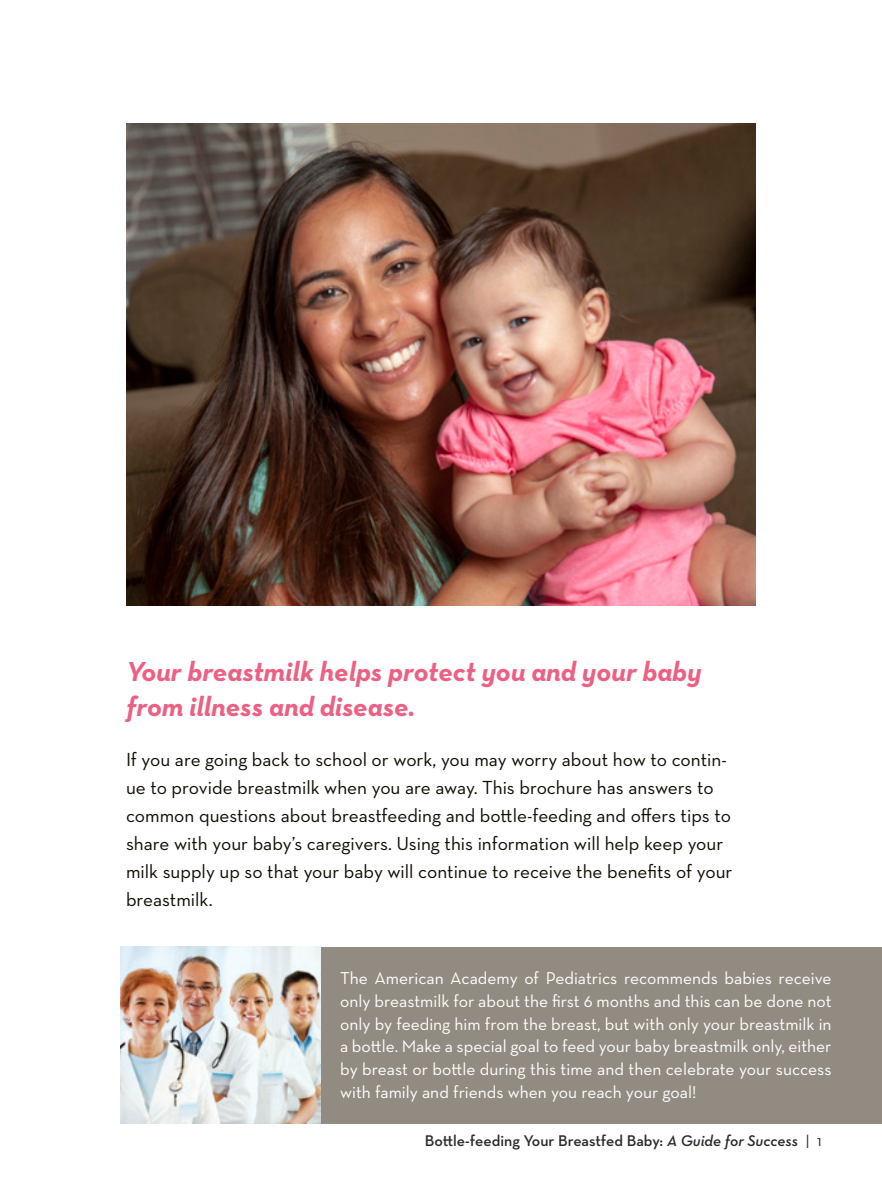
<style>
.page{position:relative;width:882px;height:1197px;background:#fff}
.page>*{position:absolute;margin:0;border:0;box-sizing:border-box;transform-origin:0 0}
.t1{font:italic 700 28px/35px "Neutraface Text";color:#ec6183}
.t2{font:19.25px/28px "Neutraface Text";color:#0f0b00}
.t3{font:17.5px/22.8px "Neutraface Text";color:#fff;text-align:justify}
.t4{font:600 15.75px "Neutraface Text";color:#2a292f}
.s1{font-family:"Neutraface Text Demi Italic Alt";font-weight:400}
.s2{font-weight:400}
</style>
<div class="page">
<div style="left:244px;top:948px;width:638px;height:176px;background:#928b81"></div>
<img style="left:126px;top:123px;width:630px;height:483px">
<img style="left:121px;top:946px;width:200px;height:178px">
<h1 class="t1" style="left:126px;top:653px;width:577px">Your breastmilk helps protect you and your baby from illness and disease.</h1>
<p class="t2" style="left:126px;top:746px;width:608px">If you are going back to school or work, you may worry about how to contin&shy;ue to provide breastmilk when you are away. This brochure has answers to common questions about breastfeeding and bottle-feeding and offers tips to share with your baby’s caregivers. Using this information will help keep your milk supply up so that your baby will continue to receive the benefits of your breastmilk.</p>
<p class="t3" style="left:340px;top:966px;width:493px">The American Academy of Pediatrics recommends babies receive only breastmilk for about the first 6 months and this can be done not only by feeding him from the breast, but with only your breastmilk in a bottle. Make a special goal to feed your baby breastmilk only, either by breast or bottle during this time and then celebrate your success with family and friends when you reach your goal!</p>
<p class="t4" style="left:425px;top:1131px;width:398px">Bottle-feeding Your Breastfed Baby: <span class="s1">A Guide for Success</span> <span class="s2">| 1</span></p>
</div>
